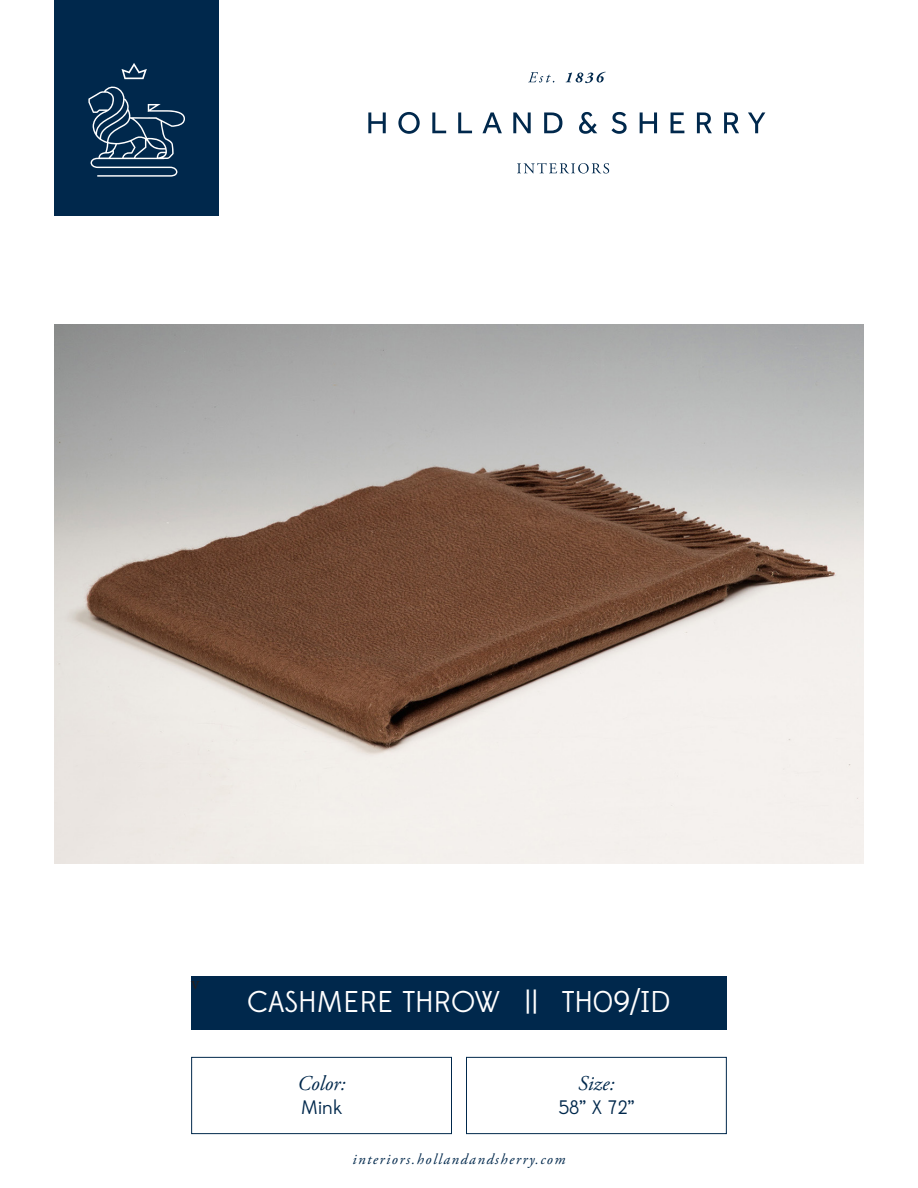
<style>
.page{position:relative;width:918px;height:1188px;background:#fff}
.page>*{position:absolute;margin:0;border:0;box-sizing:border-box;transform-origin:0 0}
.t1{font:30px "Edmondsans";color:#fff}
.t2{font:italic 21px "Adobe Garamond Pro";color:#00284c}
.t3{font:19.5px "Edmondsans";color:#00284c}
.t4{font:18px "Minion Pro";color:#231f20}
.t5{font:italic 15px "Adobe Garamond Pro";letter-spacing:.1em;color:#00284c}
</style>
<div class="page">
<div style="left:191px;top:1057px;width:261px;height:77px;border:1px solid #00284c"></div>
<div style="left:466px;top:1057px;width:261px;height:77px;border:1px solid #00284c"></div>
<svg style="left:517px;top:163px;width:92px;height:10px"></svg>
<svg style="left:528px;top:72px;width:26px;height:10px"></svg>
<svg style="left:566px;top:72px;width:40px;height:11px"></svg>
<svg style="left:368px;top:112px;width:18px;height:21px"></svg>
<svg style="left:398px;top:112px;width:22px;height:22px"></svg>
<svg style="left:432px;top:112px;width:14px;height:21px"></svg>
<svg style="left:458px;top:112px;width:14px;height:21px"></svg>
<svg style="left:482px;top:112px;width:20px;height:21px"></svg>
<svg style="left:513px;top:112px;width:18px;height:21px"></svg>
<svg style="left:544px;top:112px;width:18px;height:21px"></svg>
<svg style="left:579px;top:112px;width:18px;height:22px"></svg>
<svg style="left:611px;top:112px;width:16px;height:22px"></svg>
<svg style="left:640px;top:112px;width:17px;height:21px"></svg>
<svg style="left:671px;top:112px;width:13px;height:21px"></svg>
<svg style="left:697px;top:112px;width:15px;height:21px"></svg>
<svg style="left:724px;top:112px;width:15px;height:21px"></svg>
<svg style="left:748px;top:112px;width:17px;height:21px"></svg>
<div style="left:54px;top:0;width:165px;height:216px;background:#00284c"></div>
<svg style="left:122px;top:63px;width:25px;height:16px"></svg>
<svg style="left:88px;top:86px;width:96px;height:90px"></svg>
<img style="left:54px;top:324px;width:810px;height:540px">
<div style="left:191px;top:976px;width:536px;height:54px;background:#00284c"></div>
<p class="t4" style="left:191px;top:972px;width:10px">v</p>
<p class="t1" style="left:247px;top:985px;width:425px">CASHMERE THROW || TH09/ID</p>
<p class="t2" style="left:297px;top:1071px;width:50px">Color:</p>
<p class="t3" style="left:301px;top:1096px;width:43px">Mink</p>
<h2 class="t2" style="left:578px;top:1071px;width:38px">Size:</h2>
<h3 class="t3" style="left:558px;top:1096px;width:77px">58” X 72”</h3>
<p class="t5" style="left:353px;top:1151px;width:214px">interiors.hollandandsherry.com</p>
</div>
